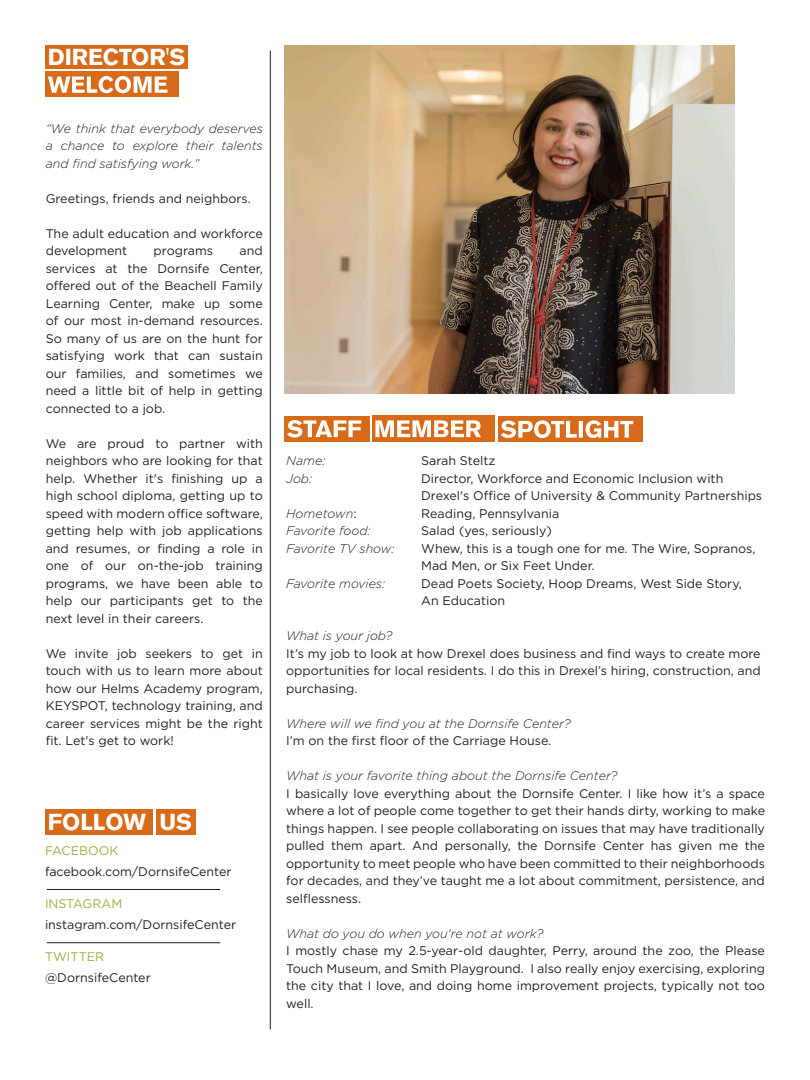
<style>
.page{position:relative;width:810px;height:1080px;background:#fff}
.page>*{position:absolute;margin:0;border:0;box-sizing:border-box;transform-origin:0 0}
.t1{font:700 23px "Akzidenz Grotesk BQ";color:#fff}
.t2{font:12.5px/17.5px "Gotham HTF";color:#231f20;text-align:justify}
.t3{font:italic 300 12.5px/17.5px "Gotham";color:#231f20;text-align:justify}
.t4{font:12.5px "Gotham HTF";color:#a4ac44}
.s1{font-family:"Gotham HTF";font-weight:400;font-style:normal}
.s2{font-family:"Gotham";font-weight:300;font-style:italic}
</style>
<div class="page">
<div style="left:45px;top:45px;width:143px;height:24px;background:#d76b1a"></div>
<div style="left:45px;top:72px;width:133px;height:25px;background:#d76b1a"></div>
<svg style="left:48px;top:76px;width:119px;height:17px"></svg>
<div style="left:284px;top:416px;width:86px;height:26px;background:#d76b1a"></div>
<svg style="left:287px;top:420px;width:74px;height:18px"></svg>
<div style="left:498px;top:416px;width:144px;height:26px;background:#d76b1a"></div>
<svg style="left:501px;top:420px;width:132px;height:18px"></svg>
<div style="left:372px;top:416px;width:123px;height:26px;background:#d76b1a"></div>
<svg style="left:375px;top:420px;width:106px;height:17px"></svg>
<hr style="left:270px;top:50px;width:1px;height:979px;background:#231f20">
<div style="left:45px;top:809px;width:108px;height:25px;background:#d76b1a"></div>
<div style="left:156px;top:809px;width:40px;height:25px;background:#d76b1a"></div>
<hr style="left:47px;top:889px;width:173px;height:1px;background:#231f20">
<hr style="left:47px;top:942px;width:173px;height:1px;background:#231f20">
<img style="left:284px;top:45px;width:450px;height:349px">
<p class="t1" style="left:48px;top:44px;width:139px">DIRECTOR'S</p>
<p class="t3" style="left:46px;top:119px;width:219px">“We think that everybody deserves a chance to explore their talents and find satisfying work.”</p>
<p class="t2" style="left:46px;top:189px;width:207px">Greetings, friends and neighbors.</p>
<p class="t2" style="left:46px;top:224px;width:219px">The adult education and workforce development</p>
<p class="t2" style="left:46px;top:242px;width:219px;text-indent:194px">and services at the Dornsife Center, offered out of the Beachell Family Learning Center, make up some of our most in-demand resources.<br>So many of us are on the hunt for satisfying work that can sustain our families, and sometimes we need a little bit of help in getting connected to a job.</p>
<p class="t2" style="left:46px;top:434px;width:219px">We are proud to partner with neighbors who are looking for that help. Whether it's finishing up a high school diploma, getting up to speed with modern office software, getting help with job applications and resumes, or finding a role in one of our on-the-job training programs, we have been able to help our participants get to the next level in their careers.</p>
<p class="t2" style="left:46px;top:644px;width:219px">We invite job seekers to get in touch with us to learn more about how our Helms Academy program, KEYSPOT, technology training, and career services might be the right fit. Let's get to work!</p>
<p class="t2" style="left:154px;top:242px;width:61px">programs</p>
<p class="t1" style="left:48px;top:808px;width:100px">FOLLOW</p>
<p class="t1" style="left:159px;top:808px;width:34px">US</p>
<p class="t4" style="left:45px;top:844px;width:75px">FACEBOOK</p>
<p class="t2" style="left:45px;top:862px;width:188px">facebook.com/DornsifeCenter</p>
<p class="t4" style="left:45px;top:897px;width:79px">INSTAGRAM</p>
<p class="t2" style="left:45px;top:916px;width:193px">instagram.com/DornsifeCenter</p>
<p class="t4" style="left:45px;top:950px;width:61px">TWITTER</p>
<p class="t2" style="left:45px;top:968px;width:107px">@DornsifeCenter</p>
<p class="t3" style="left:286px;top:451px;width:41px">Name:</p>
<p class="t2" style="left:421px;top:452px;width:76px">Sarah Steltz</p>
<p class="t3" style="left:286px;top:469px;width:27px">Job:</p>
<p class="t2" style="left:421px;top:469px;width:343px">Director, Workforce and Economic Inclusion with<br>Drexel's Office of University &amp; Community Partnerships</p>
<p class="t3" style="left:286px;top:504px;width:72px">Hometown<span class="s1">:</span></p>
<p class="t2" style="left:421px;top:504px;width:140px">Reading, Pennsylvania</p>
<p class="t3" style="left:286px;top:521px;width:86px">Favorite food:</p>
<p class="t2" style="left:421px;top:522px;width:132px">Salad (yes, seriously)</p>
<p class="t3" style="left:286px;top:539px;width:110px">Favorite TV show:</p>
<p class="t2" style="left:421px;top:539px;width:336px">Whew, this is a tough one for me. The Wire, Sopranos,<br>Mad Men, or Six Feet Under.</p>
<p class="t3" style="left:286px;top:574px;width:100px">Favorite movies:</p>
<p class="t2" style="left:421px;top:574px;width:322px">Dead Poets Society, Hoop Dreams, West Side Story,</p>
<p class="t2" style="left:421px;top:592px;width:86px">An Education</p>
<p class="t2" style="left:286px;top:627px;width:476px;text-align:left"><span class="s2">What is your job?<br></span>It’s my job to look at how Drexel does business and find ways to create more opportunities for local residents. I do this in Drexel’s hiring, construction, and purchasing.</p>
<p class="t3" style="left:286px;top:714px;width:286px">Where will we find you at the Dornsife Center?</p>
<p class="t2" style="left:286px;top:732px;width:267px">I’m on the first floor of the Carriage House.</p>
<p class="t3" style="left:286px;top:766px;width:333px">What is your favorite thing about the Dornsife Center?</p>
<p class="t2" style="left:286px;top:784px;width:480px">I basically love everything about the Dornsife Center. I like how it’s a space where a lot of people come together to get their hands dirty, working to make things happen. I see people collaborating on issues that may have traditionally pulled them apart. And personally, the Dornsife Center has given me the opportunity to meet people who have been committed to their neighborhoods for decades, and they’ve taught me a lot about commitment, persistence, and selflessness.</p>
<p class="t3" style="left:286px;top:924px;width:259px">What do you do when you're not at work?</p>
<p class="t2" style="left:286px;top:942px;width:480px">I mostly chase my 2.5-year-old daughter, Perry, around the zoo, the Please Touch Museum, and Smith Playground. I also really enjoy exercising, exploring the city that I love, and doing home improvement projects, typically not too well.</p>
</div>
